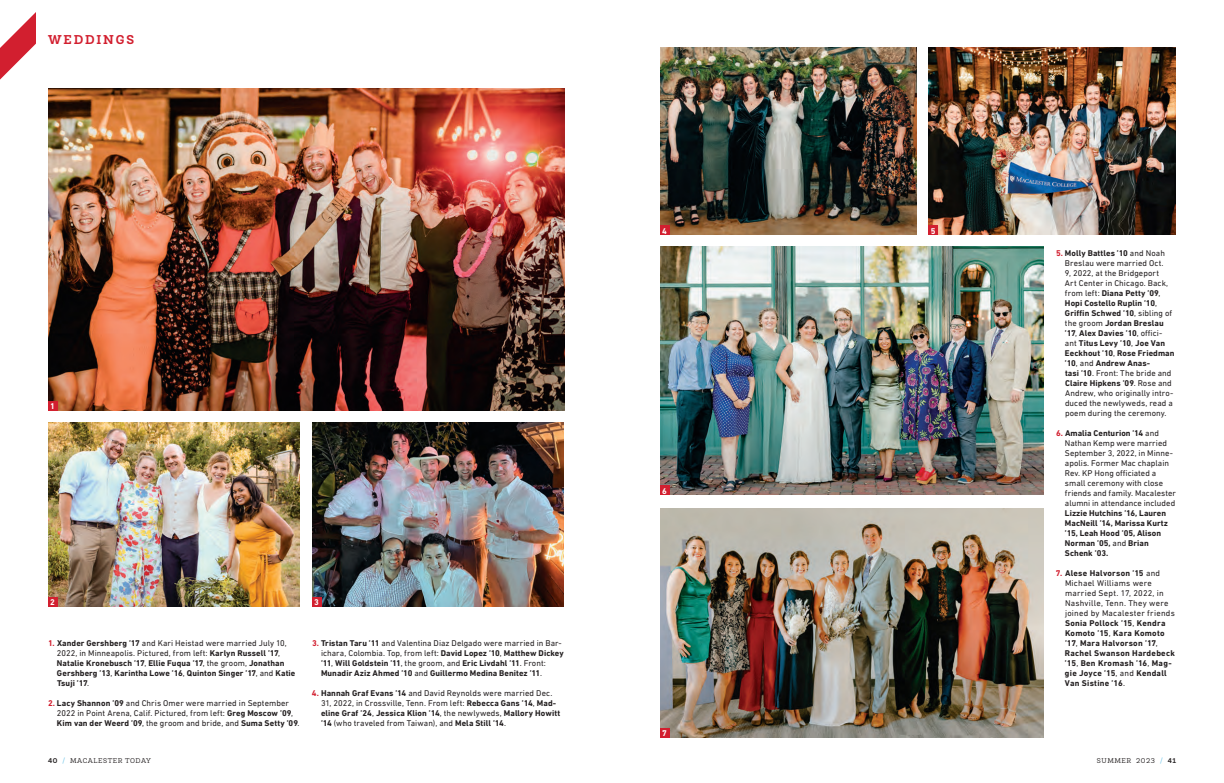
<style>
.page{position:relative;width:1224px;height:783px;background:#fff}
.page>*{position:absolute;margin:0;border:0;box-sizing:border-box;transform-origin:0 0}
.Dept_headers{font:700 13px "Newslab";letter-spacing:.15em;color:#d21f2f}
.Red_Wedding_Cutlines{font:8.5px/10px "DIN Next LT Pro";letter-spacing:.005em;color:#231f20}
.Red_Wedding_Cutlines-2{font:700 8.5px/10px "DIN Next LT Pro";letter-spacing:.01em;color:#231f20}
.Red_Wedding_Cutlines-3{font:700 8.5px/10px "DIN Next LT Pro";letter-spacing:.03em;color:#231f20}
.t1{font:700 8.5px "DIN Next LT Pro";color:#fff}
.t2{font:7px "Newslab";letter-spacing:.08em;color:#231f20}
.s1{color:#d21f2f}
.s2{font-weight:400}
.s3{font-weight:700;color:#d21f2f}
.s4{font-weight:700}
.s5{color:#66c1e7}
</style>
<div class="page">
<svg style="left:0;top:12px;width:36px;height:68px"></svg>
<img style="left:929px;top:47px;width:247px;height:188px">
<img style="left:660px;top:247px;width:384px;height:248px">
<img style="left:660px;top:47px;width:257px;height:188px">
<img style="left:48px;top:89px;width:516px;height:322px">
<img style="left:660px;top:508px;width:384px;height:230px">
<img style="left:48px;top:423px;width:252px;height:183px">
<img style="left:312px;top:423px;width:252px;height:183px">
<div style="left:929px;top:226px;width:9px;height:9px;background:#d21f2f"></div>
<div style="left:660px;top:226px;width:9px;height:9px;background:#d21f2f"></div>
<div style="left:660px;top:486px;width:9px;height:9px;background:#d21f2f"></div>
<div style="left:660px;top:729px;width:9px;height:9px;background:#d21f2f"></div>
<div style="left:48px;top:402px;width:9px;height:9px;background:#d21f2f"></div>
<div style="left:48px;top:597px;width:9px;height:9px;background:#d21f2f"></div>
<div style="left:312px;top:597px;width:9px;height:9px;background:#d21f2f"></div>
<p class="Dept_headers" style="left:48px;top:31px;width:88px">WEDDINGS</p>
<p class="t1" style="left:50px;top:401px;width:6px">1</p>
<p class="t1" style="left:50px;top:597px;width:6px">2</p>
<p class="t1" style="left:314px;top:597px;width:6px">3</p>
<p class="Red_Wedding_Cutlines-2" style="left:321px;top:638px;width:244px;text-indent:-9px"><span class="s1">3.</span> Tristan Taru ’11 <span class="s2">and Valentina Diaz Delgado were married in Bar&shy;ichara, Colombia. Top, from left:</span> David Lopez ’10<span class="s2">,</span> Matthew Dickey ’11<span class="s2">,</span> Will Goldstein ’11<span class="s2">, the groom, and</span> Eric Livdahl ’11<span class="s2">. Front:<br></span>Munadir Aziz Ahmed ’10 <span class="s2">and</span> Guillermo Medina Benitez ’11<span class="s2">.</span></p>
<p class="Red_Wedding_Cutlines" style="left:321px;top:688px;width:241px;text-indent:-9px"><span class="s3">4.</span> <span class="s4">Hannah Graf Evans ’14</span> and David Reynolds were married Dec.<br>31, 2022, in Crossville, Tenn. From left: <span class="s4">Rebecca Gans ’14</span>, <span class="s4">Mad&shy;eline Graf ’24</span>, <span class="s4">Jessica Klion ’14</span>, the newlyweds, <span class="s4">Mallory Howitt ’14</span> (who traveled from Taiwan), and <span class="s4">Mela Still ’14</span>.</p>
<p class="Red_Wedding_Cutlines-2" style="left:57px;top:638px;width:240px;text-indent:-9px"><span class="s1">1.</span> Xander Gershberg ’17 <span class="s2">and Kari Heistad were married July 10, 2022, in Minneapolis. Pictured, from left:</span> Karlyn Russell ’17<span class="s2">, </span>Natalie Kronebusch ’17<span class="s2">,</span> Ellie Fuqua ’17<span class="s2">, the groom,</span> Jonathan Gershberg ’13<span class="s2">,</span> Karintha Lowe ’16<span class="s2">,</span> Quinton Singer ’17<span class="s2">, and</span> Katie Tsuji ’17<span class="s2">.</span></p>
<p class="Red_Wedding_Cutlines" style="left:57px;top:698px;width:244px;text-indent:-9px"><span class="s3">2.</span> <span class="s4">Lacy Shannon ’09</span> and Chris Omer were married in September<br>2022 in Point Arena, Calif. Pictured, from left: <span class="s4">Greg Moscow ’09</span>,<br><span class="s4">Kim van der Weerd ’09</span>, the groom and bride, and <span class="s4">Suma Setty ’09</span>.</p>
<p class="t1" style="left:662px;top:226px;width:6px">4</p>
<p class="t1" style="left:931px;top:226px;width:6px">5</p>
<p class="t1" style="left:662px;top:486px;width:6px">6</p>
<p class="t1" style="left:662px;top:728px;width:6px">7</p>
<p class="Red_Wedding_Cutlines" style="left:1065px;top:248px;width:111px;text-indent:-9px"><span class="s3">5.</span> <span class="s4">Molly Battles ’10</span> and Noah<br>Breslau were married Oct.<br>9, 2022, at the Bridgeport<br>Art Center in Chicago. Back, from left: <span class="s4">Diana Petty ’09</span>,<br><span class="s4">Hopi Costello Ruplin ’10</span>,<br><span class="s4">Griffin Schwed ’10</span>, sibling of the groom <span class="s4">Jordan Breslau ’17</span>, <span class="s4">Alex Davies ’10</span>, offici&shy;ant <span class="s4">Titus Levy ’10</span>, <span class="s4">Joe Van<br>Eeckhout ’10</span>, <span class="s4">Rose Friedman ’10</span>, and <span class="s4">Andrew Anas-<br>tasi ’10</span>. Front: The bride and<br><span class="s4">Claire Hipkens ’09</span>. Rose and<br>Andrew, who originally intro&shy;duced the newlyweds, read a poem during the ceremony.</p>
<p class="Red_Wedding_Cutlines" style="left:1065px;top:428px;width:113px;text-indent:-9px"><span class="s3">6.</span> <span class="s4">Amalia Centurion ’14</span> and<br>Nathan Kemp were married<br>September 3, 2022, in Minne&shy;apolis. Former Mac chaplain<br>Rev. KP Hong officiated a small ceremony with close friends and family. Macalester alumni in attendance included<br><span class="s4">Lizzie Hutchins ’16, Lauren<br>MacNeill ’14, Marissa Kurtz ’15, Leah Hood ’05, Alison<br>Norman ’05,</span> and <span class="s4">Brian<br>Schenk ’03.</span></p>
<p class="Red_Wedding_Cutlines-3" style="left:1065px;top:568px;width:111px;text-indent:-9px"><span class="s1">7.</span> Alese Halvorson ’15 <span class="s2">and<br>Michael Williams were married Sept. 17, 2022, in<br>Nashville, Tenn. They were joined by Macalester friends<br></span>Sonia Pollock ’15<span class="s2">,</span> Kendra<br>Komoto ’15<span class="s2">,</span> Kara Komoto ’17<span class="s2">,</span> Mara Halvorson ’17<span class="s2">,<br></span>Rachel Swanson Hardebeck ’15<span class="s2">,</span> Ben Kromash ’16<span class="s2">,</span> Mag&shy;gie Joyce ’15<span class="s2">, and</span> Kendall<br>Van Sistine ’16<span class="s2">.</span></p>
<p class="t2" style="left:48px;top:757px;width:104px"><span class="s4">40</span> <span class="s5">/</span> MACALESTER TODAY</p>
<p class="t2" style="left:1097px;top:757px;width:81px">SUMMER 2023 <span class="s5">/</span> <span class="s4">41</span></p>
</div>
